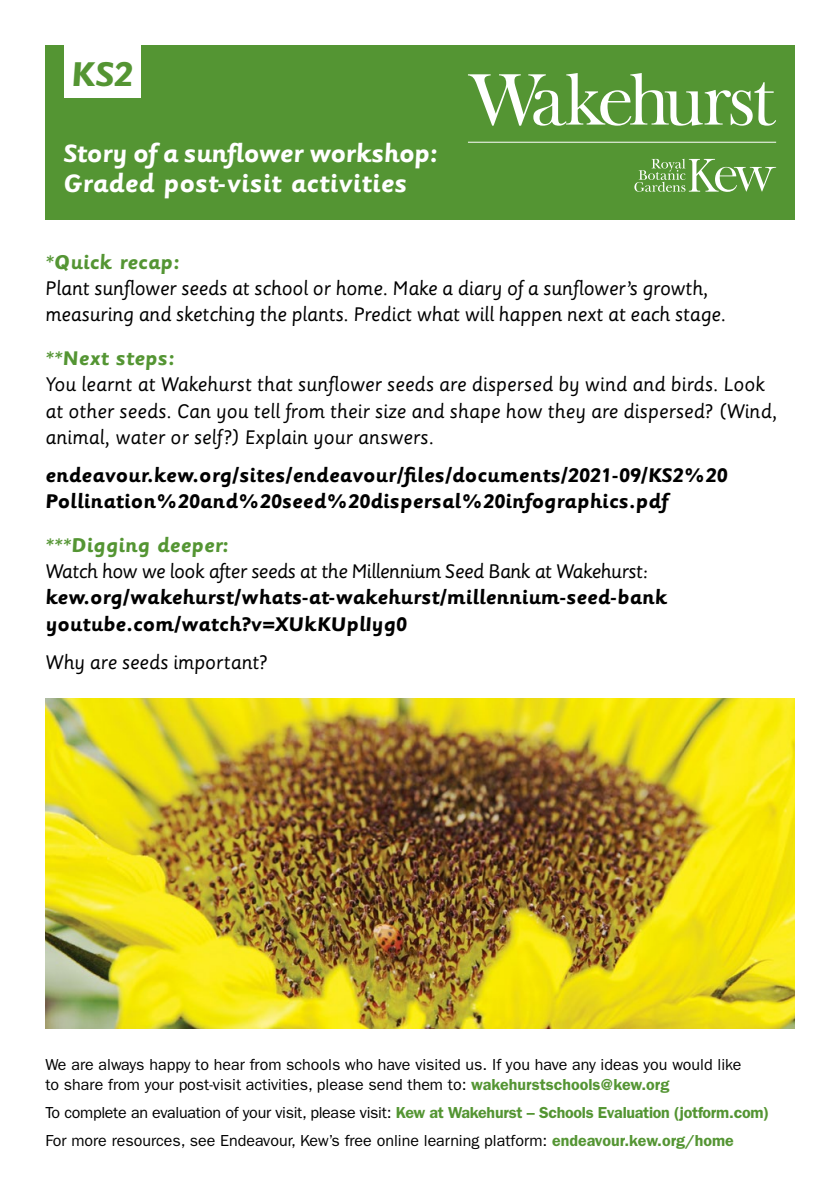
<style>
.page{position:relative;width:840px;height:1191px;background:#fff}
.page>*{position:absolute;margin:0;border:0;box-sizing:border-box;transform-origin:0 0}
.t1{font:700 38.2px "Sassoon Primary";color:#549533}
.t2{font:700 28px/30px "Sassoon Primary";color:#fff}
.t3{font:22px/26.4px "Sassoon Primary";letter-spacing:-.005em;color:#000}
.t4{font:700 22px/26.4px "Sassoon Primary";color:#000}
.t5{font:700 22px "Sassoon Primary";color:#549533}
.t6{font:16px/19.2px "ITC Franklin Gothic Std";color:#000}
.t7{font:16px "ITC Franklin Gothic Std";letter-spacing:-.02em;color:#000}
.s1{color:#549533}
.s2{font-weight:400}
.s3{font-weight:600;color:#549533}
</style>
<div class="page">
<div style="left:45px;top:45px;width:749px;height:174px;background:#549533"></div>
<div style="left:64px;top:44px;width:77px;height:54px;background:#fff"></div>
<svg style="left:468px;top:73px;width:307px;height:53px"></svg>
<svg style="left:634px;top:159px;width:141px;height:33px"></svg>
<hr style="left:467px;top:142px;width:308px;height:1px;background:#fff">
<img style="left:45px;top:699px;width:748px;height:329px">
<p class="t1" style="left:71px;top:54px;width:64px">KS2</p>
<p class="t2" style="left:64px;top:139px;width:376px">Story of a sunflower workshop:<br>Graded post-visit activities</p>
<p class="t5" style="left:45px;top:251px;width:136px">*Quick recap:</p>
<p class="t3" style="left:45px;top:275px;width:682px">Plant sunflower seeds at school or home. Make a diary of a sunflower’s growth, measuring and sketching the plants. Predict what will happen next at each stage.</p>
<p class="t5" style="left:45px;top:347px;width:131px">**Next steps:</p>
<p class="t3" style="left:45px;top:372px;width:733px">You learnt at Wakehurst that sunflower seeds are dispersed by wind and birds. Look at other seeds. Can you tell from their size and shape how they are dispersed? (Wind, animal, water or self?) Explain your answers.</p>
<p class="t4" style="left:45px;top:462px;width:683px">endeavour.kew.org/sites/endeavour/files/documents/2021-09/KS2%20<br>Pollination%20and%20seed%20dispersal%20infographics.pdf</p>
<p class="t4" style="left:45px;top:532px;width:623px"><span class="s1">***Digging deeper:<br></span><span class="s2">Watch how we look after seeds at the Millennium Seed Bank at Wakehurst: </span>kew.org/wakehurst/whats-at-wakehurst/millennium-seed-bank youtube.com/watch?v=XUkKUplIyg0</p>
<p class="t3" style="left:45px;top:649px;width:224px">Why are seeds important?</p>
<p class="t6" style="left:45px;top:1055px;width:697px">We are always happy to hear from schools who have visited us. If you have any ideas you would like to share from your post-visit activities, please send them to: <span class="s3">wakehurstschools@kew.org</span></p>
<p class="t7" style="left:45px;top:1103px;width:725px">To complete an evaluation of your visit, please visit: <span class="s3">Kew at Wakehurst – Schools Evaluation (jotform.com)</span></p>
<p class="t6" style="left:45px;top:1130px;width:689px">For more resources, see Endeavour, Kew’s free online learning platform: <span class="s3">endeavour.kew.org/home</span></p>
</div>
